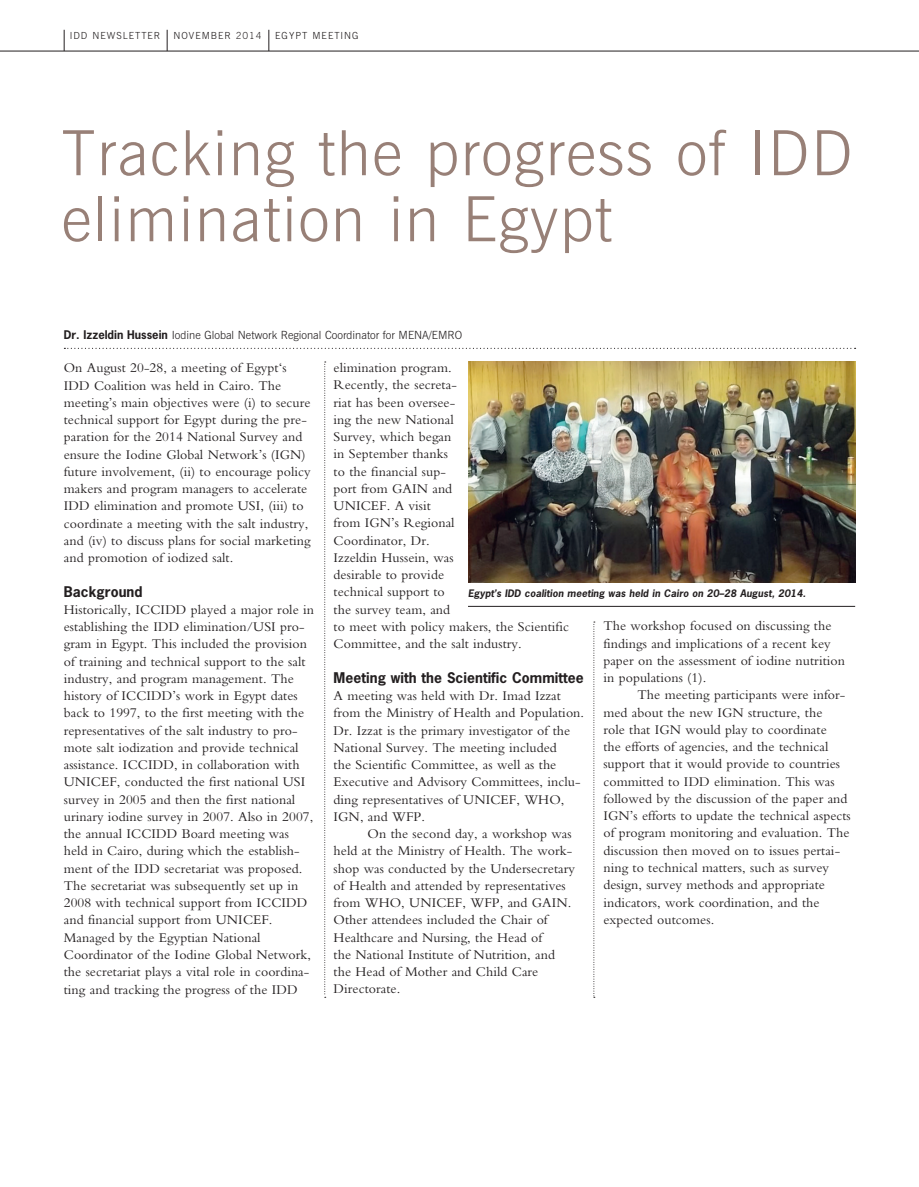
<style>
.page{position:relative;width:919px;height:1187px;background:#fff}
.page>*{position:absolute;margin:0;border:0;box-sizing:border-box;transform-origin:0 0}
.t1{font:300 62.25px/66px "News Gothic BT";letter-spacing:.025em;color:#988077}
.t2{font:13.8px/17.2px "Bembo";letter-spacing:.005em;color:#231f20}
.t3{font:700 13.8px "News Gothic";letter-spacing:.005em;color:#231f20}
.t4{font:300 11.25px "News Gothic BT";color:#231f20}
.t5{font:italic 700 9.75px "News Gothic";letter-spacing:.01em;color:#231f20}
.t6{font:300 9.75px "News Gothic BT";letter-spacing:.1em;color:#231f20}
.s1{font-family:"News Gothic";font-weight:700}
</style>
<div class="page">
<svg style="left:167px;top:30px;width:1px;height:21px"></svg>
<svg style="left:268px;top:30px;width:1px;height:21px"></svg>
<hr style="left:0;top:51px;width:918px;height:1px;background:#231f20">
<svg style="left:64px;top:30px;width:1px;height:21px"></svg>
<hr style="left:468px;top:606px;width:387px;height:1px;background:#231f20">
<img style="left:468px;top:361px;width:387px;height:222px">
<svg style="left:324px;top:361px;width:2px;height:636px"></svg>
<svg style="left:593px;top:621px;width:2px;height:376px"></svg>
<svg style="left:64px;top:348px;width:791px;height:1px"></svg>
<p class="t6" style="left:70px;top:29px;width:92px">IDD NEWSLETTER</p>
<p class="t6" style="left:174px;top:29px;width:90px">NOVEMBER 2014</p>
<p class="t6" style="left:275px;top:29px;width:85px">EGYPT MEETING</p>
<h1 class="t1" style="left:62px;top:120px;width:792px">Tracking the progress of IDD elimination in Egypt</h1>
<p class="t4" style="left:64px;top:328px;width:400px"><span class="s1">Dr. Izzeldin Hussein</span> Iodine Global Network Regional Coordinator for MENA/EMRO</p>
<p class="t2" style="left:64px;top:359px;width:248px">On August 20-28, a meeting of Egypt‘s IDD Coalition was held in Cairo. The meeting’s main objectives were (i) to secure technical support for Egypt during the pre&shy;paration for the 2014 National Survey and ensure the Iodine Global Network’s (IGN) future involvement, (ii) to encourage policy makers and program managers to accelerate IDD elimination and promote USI, (iii) to coordinate a meeting with the salt industry, and (iv) to discuss plans for social marketing and promotion of iodized salt.</p>
<p class="t3" style="left:64px;top:582px;width:80px">Background</p>
<p class="t2" style="left:64px;top:600px;width:252px">Historically, ICCIDD played a major role in establishing the IDD elimination/USI pro&shy;gram in Egypt. This included the provision of training and technical support to the salt industry, and program management. The history of ICCIDD’s work in Egypt dates back to 1997, to the first meeting with the representatives of the salt industry to pro&shy;mote salt iodization and provide technical assistance. ICCIDD, in collaboration with UNICEF, conducted the first national USI survey in 2005 and then the first national urinary iodine survey in 2007. Also in 2007, the annual ICCIDD Board meeting was held in Cairo, during which the establish&shy;ment of the IDD secretariat was proposed.<br>The secretariat was subsequently set up in 2008 with technical support from ICCIDD and financial support from UNICEF.<br>Managed by the Egyptian National Coordinator of the Iodine Global Network, the secretariat plays a vital role in coordina&shy;ting and tracking the progress of the IDD</p>
<p class="t2" style="left:333px;top:359px;width:237px">elimination program.<br>Recently, the secreta-<br>riat has been oversee-<br>ing the new National<br>Survey, which began<br>in September thanks<br>to the financial sup-<br>port from GAIN and<br>UNICEF. A visit<br>from IGN’s Regional<br>Coordinator, Dr.<br>Izzeldin Hussein, was<br>desirable to provide<br>technical support to<br>the survey team, and<br>to meet with policy makers, the Scientific<br>Committee, and the salt industry.</p>
<p class="t3" style="left:333px;top:668px;width:251px">Meeting with the Scientific Committee</p>
<p class="t2" style="left:333px;top:686px;width:252px">A meeting was held with Dr. Imad Izzat from the Ministry of Health and Population.<br>Dr. Izzat is the primary investigator of the National Survey. The meeting included<br>the Scientific Committee, as well as the Executive and Advisory Committees, inclu&shy;ding representatives of UNICEF, WHO, IGN, and WFP.</p>
<p class="t2" style="left:333px;top:824px;width:243px;text-indent:34px">On the second day, a workshop was held at the Ministry of Health. The work&shy;shop was conducted by the Undersecretary of Health and attended by representatives from WHO, UNICEF, WFP, and GAIN.<br>Other attendees included the Chair of Healthcare and Nursing, the Head of<br>the National Institute of Nutrition, and the Head of Mother and Child Care Directorate.</p>
<p class="t5" style="left:468px;top:587px;width:339px">Egypt’s IDD coalition meeting was held in Cairo on 20–28 August, 2014.</p>
<p class="t2" style="left:603px;top:617px;width:243px">The workshop focused on discussing the findings and implications of a recent key paper on the assessment of iodine nutrition in populations (1).</p>
<p class="t2" style="left:603px;top:686px;width:249px;text-indent:34px">The meeting participants were infor&shy;med about the new IGN structure, the<br>role that IGN would play to coordinate<br>the efforts of agencies, and the technical support that it would provide to countries committed to IDD elimination. This was followed by the discussion of the paper and IGN’s efforts to update the technical aspects of program monitoring and evaluation. The discussion then moved on to issues pertai&shy;ning to technical matters, such as survey design, survey methods and appropriate indicators, work coordination, and the expected outcomes.</p>
</div>
